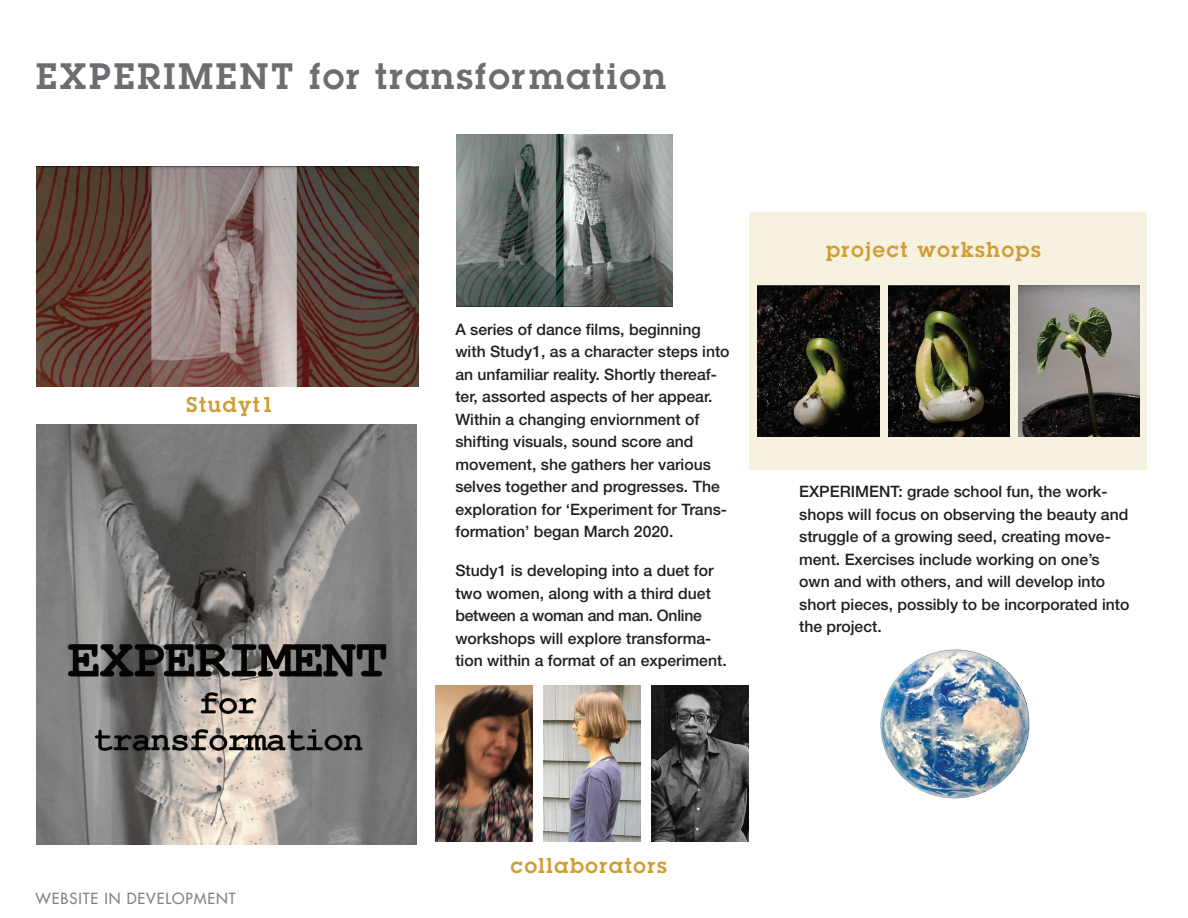
<style>
.page{position:relative;width:1188px;height:918px;background:#fff}
.page>*{position:absolute;margin:0;border:0;box-sizing:border-box;transform-origin:0 0}
.t1{font:600 36px "Lubalin Graph Std";letter-spacing:.06em;color:#6c6d70}
.t2{font:600 21px "Lubalin Graph Std";letter-spacing:.08em;color:#d09d30}
.t3{font:500 15.75px/22.5px "Helvetica Neue LT Std";color:#231f20}
.t4{font:500 15px "Futura Std";letter-spacing:.06em;color:#808285}
</style>
<div class="page">
<div style="left:749px;top:212px;width:398px;height:258px;background:#f7f1e0"></div>
<img style="left:544px;top:685px;width:96px;height:156px">
<img style="left:652px;top:685px;width:96px;height:156px">
<img style="left:436px;top:685px;width:96px;height:156px">
<img style="left:36px;top:425px;width:381px;height:419px">
<img style="left:758px;top:285px;width:121px;height:151px">
<img style="left:888px;top:285px;width:122px;height:151px">
<img style="left:1018px;top:285px;width:122px;height:151px">
<img style="left:456px;top:134px;width:217px;height:173px">
<img style="left:36px;top:167px;width:382px;height:219px">
<img style="left:880px;top:649px;width:150px;height:150px">
<h1 class="t1" style="left:36px;top:52px;width:631px">EXPERIMENT for transformation</h1>
<h2 class="t2" style="left:186px;top:391px;width:89px">Studyt1</h2>
<p class="t3" style="left:455px;top:318px;width:276px">A series of dance films, beginning with Study1, as a character steps into an unfamiliar reality. Shortly thereaf&shy;ter, assorted aspects of her appear.<br>Within a changing enviornment of shifting visuals, sound score and movement, she gathers her various selves together and progresses. The exploration for ‘Experiment for Trans&shy;formation’ began March 2020.</p>
<p class="t3" style="left:455px;top:559px;width:273px">Study1 is developing into a duet for two women, along with a third duet between a woman and man. Online workshops will explore transforma&shy;tion within a format of an experiment.</p>
<h2 class="t2" style="left:826px;top:235px;width:216px">project workshops</h2>
<p class="t3" style="left:799px;top:480px;width:332px">EXPERIMENT: grade school fun, the work&shy;shops will focus on observing the beauty and struggle of a growing seed, creating move&shy;ment. Exercises include working on one’s own and with others, and will develop into short pieces, possibly to be incorporated into the project.</p>
<p class="t4" style="left:35px;top:889px;width:202px">WEBSITE IN DEVELOPMENT</p>
<h2 class="t2" style="left:511px;top:852px;width:157px">collaborators</h2>
</div>
